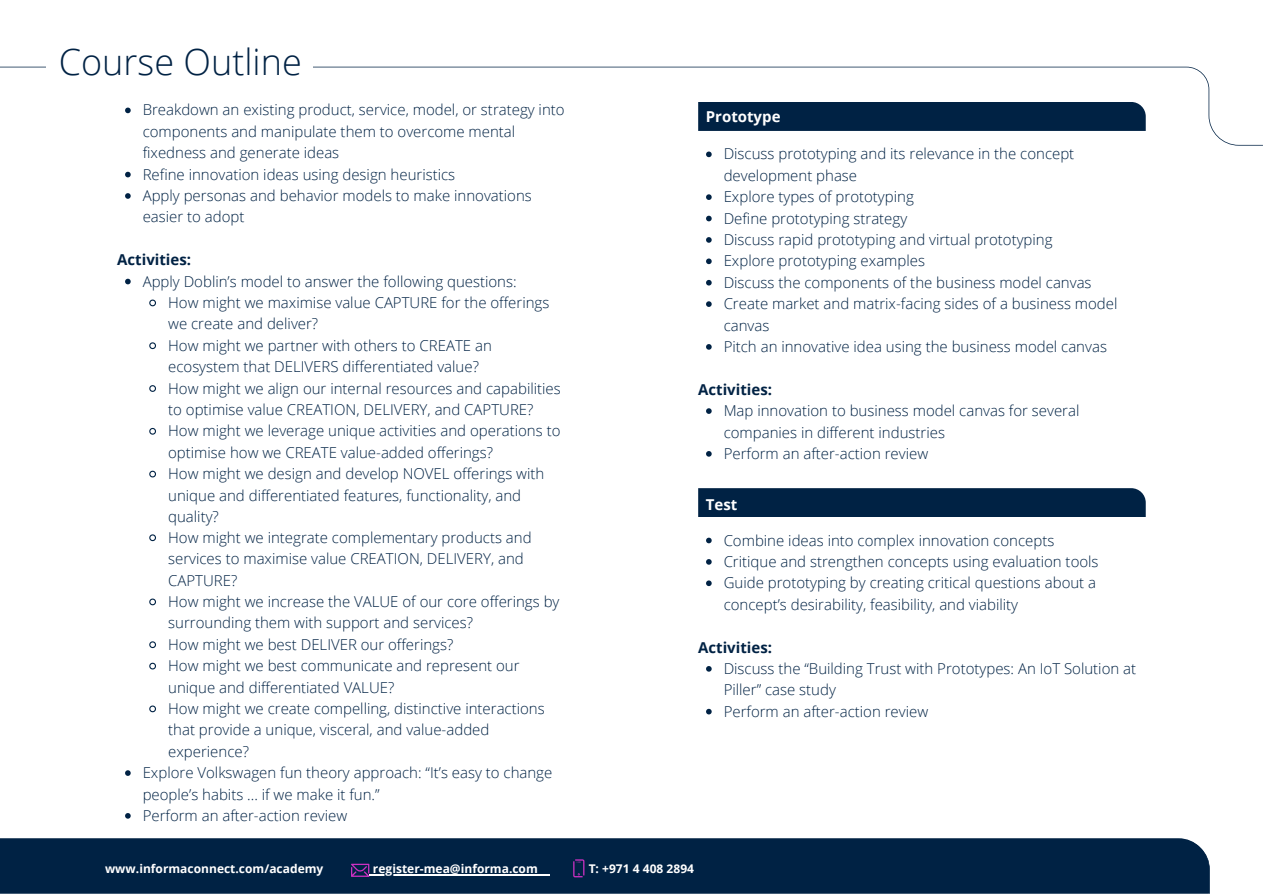
<style>
.page{position:relative;width:1263px;height:894px;background:#fff}
.page>*{position:absolute;margin:0;border:0;box-sizing:border-box;transform-origin:0 0}
.t1{font:300 36px "Open Sans";color:#024}
.t2{font:300 15px/21.3px "Open Sans";color:#024}
.t3{font:700 15px "Open Sans";color:#024}
.t4{font:700 15px "Open Sans";color:#fff}
.t5{font:700 12px "Open Sans";color:#fff}
</style>
<div class="page">
<svg style="left:0;top:67px;width:1263px;height:79px"></svg>
<div style="left:47px;top:35px;width:266px;height:36px;background:#fff"></div>
<div style="left:54px;top:106px;width:510px;height:21px;background:#fff"></div>
<div style="left:655px;top:106px;width:542px;height:21px;background:#fff"></div>
<svg style="left:0;top:859px;width:1210px;height:34px"></svg>
<div style="left:0;top:838px;width:1208px;height:54px;background:#024"></div>
<hr style="left:373px;top:874px;width:177px;height:1px;background:#fff">
<svg style="left:351px;top:861px;width:22px;height:15px"></svg>
<svg style="left:573px;top:856px;width:12px;height:21px"></svg>
<svg style="left:125px;top:108px;width:6px;height:5px"></svg>
<svg style="left:125px;top:172px;width:6px;height:5px"></svg>
<svg style="left:125px;top:193px;width:6px;height:6px"></svg>
<svg style="left:125px;top:279px;width:6px;height:5px"></svg>
<svg style="left:149px;top:299px;width:7px;height:8px"></svg>
<svg style="left:149px;top:342px;width:7px;height:8px"></svg>
<svg style="left:149px;top:385px;width:7px;height:7px"></svg>
<svg style="left:149px;top:427px;width:7px;height:8px"></svg>
<svg style="left:149px;top:470px;width:7px;height:8px"></svg>
<svg style="left:149px;top:534px;width:7px;height:8px"></svg>
<svg style="left:149px;top:598px;width:7px;height:8px"></svg>
<svg style="left:149px;top:641px;width:7px;height:7px"></svg>
<svg style="left:149px;top:662px;width:7px;height:8px"></svg>
<svg style="left:149px;top:705px;width:7px;height:8px"></svg>
<svg style="left:125px;top:770px;width:6px;height:5px"></svg>
<svg style="left:125px;top:813px;width:6px;height:5px"></svg>
<div style="left:698px;top:102px;width:448px;height:29px;background:#024"></div>
<svg style="left:706px;top:151px;width:6px;height:6px"></svg>
<svg style="left:706px;top:194px;width:6px;height:6px"></svg>
<svg style="left:706px;top:216px;width:6px;height:5px"></svg>
<svg style="left:706px;top:237px;width:6px;height:6px"></svg>
<svg style="left:706px;top:258px;width:6px;height:6px"></svg>
<svg style="left:706px;top:280px;width:6px;height:5px"></svg>
<svg style="left:706px;top:301px;width:6px;height:6px"></svg>
<svg style="left:706px;top:344px;width:6px;height:5px"></svg>
<svg style="left:706px;top:408px;width:6px;height:6px"></svg>
<svg style="left:706px;top:451px;width:6px;height:5px"></svg>
<div style="left:698px;top:488px;width:448px;height:29px;background:#024"></div>
<svg style="left:706px;top:537px;width:6px;height:6px"></svg>
<svg style="left:706px;top:559px;width:6px;height:5px"></svg>
<svg style="left:706px;top:580px;width:6px;height:6px"></svg>
<svg style="left:706px;top:666px;width:6px;height:5px"></svg>
<svg style="left:706px;top:708px;width:6px;height:6px"></svg>
<h1 class="t1" style="left:59px;top:36px;width:245px">Course Outline</h1>
<p class="t2" style="left:143px;top:99px;width:423px">Breakdown an existing product, service, model, or strategy into components and manipulate them to overcome mental fixedness and generate ideas<br>Refine innovation ideas using design heuristics<br>Apply personas and behavior models to make innovations easier to adopt</p>
<p class="t3" style="left:117px;top:249px;width:75px">Activities:</p>
<p class="t2" style="left:143px;top:270px;width:375px">Apply Doblin’s model to answer the following questions:</p>
<p class="t2" style="left:168px;top:291px;width:383px">How might we maximise value CAPTURE for the offerings</p>
<p class="t2" style="left:168px;top:313px;width:152px">we create and deliver?</p>
<p class="t2" style="left:168px;top:334px;width:325px">How might we partner with others to CREATE an</p>
<p class="t2" style="left:168px;top:355px;width:312px">ecosystem that DELIVERS differentiated value?</p>
<p class="t2" style="left:168px;top:377px;width:394px">How might we align our internal resources and capabilities</p>
<p class="t2" style="left:168px;top:398px;width:367px">to optimise value CREATION, DELIVERY, and CAPTURE?</p>
<p class="t2" style="left:168px;top:420px;width:394px">How might we leverage unique activities and operations to</p>
<p class="t2" style="left:168px;top:441px;width:326px">optimise how we CREATE value-added offerings?</p>
<p class="t2" style="left:168px;top:462px;width:378px">How might we design and develop NOVEL offerings with</p>
<p class="t2" style="left:168px;top:484px;width:354px">unique and differentiated features, functionality, and</p>
<p class="t2" style="left:168px;top:505px;width:52px">quality?</p>
<p class="t2" style="left:168px;top:526px;width:365px">How might we integrate complementary products and</p>
<p class="t2" style="left:168px;top:547px;width:357px">services to maximise value CREATION, DELIVERY, and</p>
<p class="t2" style="left:168px;top:569px;width:71px">CAPTURE?</p>
<p class="t2" style="left:168px;top:590px;width:393px">How might we increase the VALUE of our core offerings by</p>
<p class="t2" style="left:168px;top:611px;width:306px">surrounding them with support and services?</p>
<p class="t2" style="left:168px;top:633px;width:287px">How might we best DELIVER our offerings?</p>
<p class="t2" style="left:168px;top:654px;width:353px">How might we best communicate and represent our</p>
<p class="t2" style="left:168px;top:676px;width:228px">unique and differentiated VALUE?</p>
<p class="t2" style="left:168px;top:697px;width:378px">How might we create compelling, distinctive interactions</p>
<p class="t2" style="left:168px;top:718px;width:323px">that provide a unique, visceral, and value-added</p>
<p class="t2" style="left:168px;top:740px;width:82px">experience?</p>
<p class="t2" style="left:143px;top:761px;width:411px">Explore Volkswagen fun theory approach: “It’s easy to change</p>
<p class="t2" style="left:143px;top:782px;width:238px">people’s habits ... if we make it fun.”</p>
<p class="t2" style="left:143px;top:804px;width:206px">Perform an after-action review</p>
<p class="t4" style="left:706px;top:106px;width:76px">Prototype</p>
<p class="t2" style="left:724px;top:143px;width:395px">Discuss prototyping and its relevance in the concept development phase<br>Explore types of prototyping<br>Define prototyping strategy<br>Discuss rapid prototyping and virtual prototyping<br>Explore prototyping examples<br>Discuss the components of the business model canvas Create market and matrix-facing sides of a business model canvas<br>Pitch an innovative idea using the business model canvas</p>
<p class="t3" style="left:698px;top:378px;width:75px">Activities:</p>
<p class="t2" style="left:724px;top:399px;width:357px">Map innovation to business model canvas for several companies in different industries<br>Perform an after-action review</p>
<p class="t4" style="left:706px;top:494px;width:33px">Test</p>
<p class="t2" style="left:724px;top:529px;width:376px">Combine ideas into complex innovation concepts Critique and strengthen concepts using evaluation tools Guide prototyping by creating critical questions about a concept’s desirability, feasibility, and viability</p>
<p class="t3" style="left:698px;top:636px;width:75px">Activities:</p>
<p class="t2" style="left:724px;top:657px;width:414px">Discuss the “Building Trust with Prototypes: An IoT Solution at<br>Piller” case study<br>Perform an after-action review</p>
<p class="t5" style="left:105px;top:859px;width:220px">www.informaconnect.com/academy</p>
<p class="t5" style="left:373px;top:860px;width:166px">register-mea@informa.com</p>
<p class="t5" style="left:589px;top:859px;width:107px">T: +971 4 408 2894</p>
</div>
